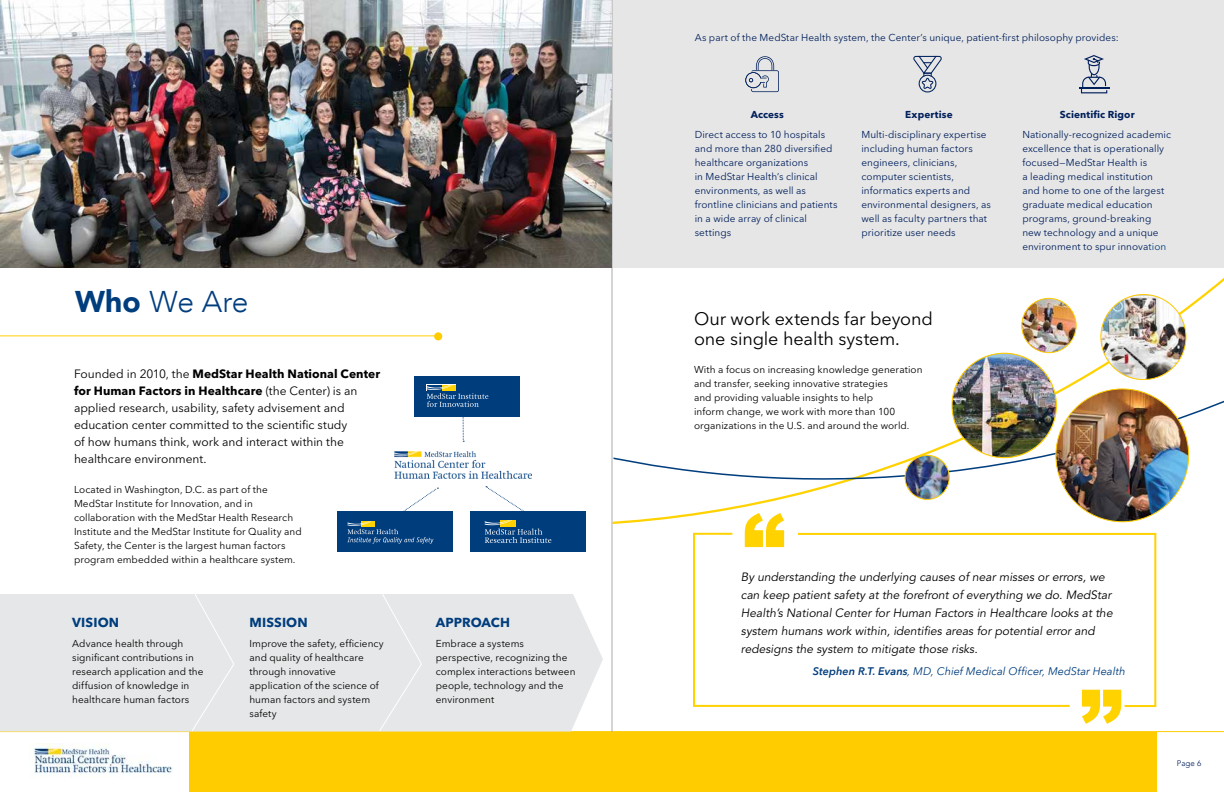
<style>
.page{position:relative;width:1224px;height:792px;background:#fff}
.page>*{position:absolute;margin:0;border:0;box-sizing:border-box;transform-origin:0 0}
.t1{font:900 85.5px "Arial";color:#ffd200}
.t2{font:300 30px "Avenir";color:#003d7d}
.t3{font:18px/20px "Avenir Next LT Pro";letter-spacing:-.005em;color:#000}
.t4{font:700 13px "Avenir Next LT Pro";letter-spacing:.01em;color:#003d7d}
.t5{font:italic 12px/18px "Avenir LT Std";color:#000}
.t6{font:12px/17px "Avenir Next LT Pro";letter-spacing:-.005em;color:#000}
.t7{font:italic 11px "Avenir Next";color:#003d7d}
.t8{font:10px/14px "Avenir Next LT Pro";letter-spacing:.005em;color:#000}
.t9{font:10px/14px "Avenir Next LT Pro";letter-spacing:.005em;color:#001f5b}
.t10{font:700 10px "Avenir Next LT Pro";letter-spacing:.01em;color:#001f5b}
.t11{font:300 8px "Avenir";color:#001f5b}
.s1{font-weight:900}
.s2{font-weight:700}
.s3{color:#003d7d}
.s4{font-weight:600}
</style>
<div class="page">
<img style="left:34px;top:743px;width:138px;height:32px">
<hr style="left:0;top:731px;width:1224px;height:1px;background:#fc0">
<div style="left:612px;top:0;width:612px;height:268px;background:#e6e6e6"></div>
<div style="left:0;top:594px;width:603px;height:138px;background:#e6e7e8"></div>
<hr style="left:612px;top:0;width:1px;height:792px;background:#ababab">
<svg style="left:1072px;top:532px;width:85px;height:175px"></svg>
<svg style="left:693px;top:532px;width:379px;height:175px"></svg>
<hr style="left:0;top:335px;width:436px;height:1px;background:#ffce00">
<div style="left:189px;top:732px;width:967px;height:60px;background:#fc0"></div>
<svg style="left:745px;top:56px;width:34px;height:36px"></svg>
<hr style="left:1079px;top:88px;width:30px;height:1px;background:#001f5b">
<svg style="left:1081px;top:55px;width:26px;height:38px"></svg>
<svg style="left:913px;top:56px;width:29px;height:36px"></svg>
<img style="left:0;top:0;width:612px;height:268px">
<div style="left:434px;top:332px;width:8px;height:8px;background:#fc0;border-radius:50%"></div>
<div style="left:191px;top:594px;width:44px;height:138px;background:#e6e7e8"></div>
<div style="left:378px;top:594px;width:45px;height:138px;background:#e6e7e8"></div>
<svg style="left:612px;top:246px;width:612px;height:280px"></svg>
<svg style="left:612px;top:347px;width:612px;height:139px"></svg>
<img style="left:1022px;top:298px;width:54px;height:55px;border-radius:27px">
<div style="left:1022px;top:298px;width:54px;height:55px;border:1px solid #fc0;border-radius:50%"></div>
<img style="left:905px;top:455px;width:44px;height:45px">
<div style="left:905px;top:455px;width:45px;height:45px;border:1px solid #fc0;border-radius:50%"></div>
<img style="left:952px;top:353px;width:104px;height:105px;border-radius:52px">
<img style="left:1101px;top:296px;width:85px;height:84px">
<img style="left:1056px;top:389px;width:133px;height:133px;border-radius:66px">
<img style="left:394px;top:451px;width:138px;height:28px">
<div style="left:414px;top:376px;width:105px;height:40px;background:#003d7d"></div>
<div style="left:426px;top:385px;width:30px;height:6px;background:#fff"></div>
<svg style="left:427px;top:385px;width:61px;height:57px"></svg>
<div style="left:337px;top:512px;width:116px;height:40px;background:#003d7d"></div>
<div style="left:470px;top:511px;width:116px;height:40px;background:#003d7d"></div>
<svg style="left:347px;top:488px;width:91px;height:56px"></svg>
<svg style="left:485px;top:486px;width:66px;height:57px"></svg>
<h2 class="t2" style="left:75px;top:284px;width:175px"><span class="s1">Who</span> We Are</h2>
<p class="t6" style="left:74px;top:365px;width:308px">Founded in 2010, the <span class="s2">MedStar Health National Center for Human Factors in Healthcare</span> (the Center) is an applied research, usability, safety advisement and education center committed to the scientific study<br>of how humans think, work and interact within the healthcare environment.</p>
<p class="t8" style="left:74px;top:482px;width:229px">Located in Washington, D.C. as part of the MedStar Institute for Innovation, and in collaboration with the MedStar Health Research Institute and the MedStar Institute for Quality and Safety, the Center is the largest human factors program embedded within a healthcare system.</p>
<h3 class="t4" style="left:72px;top:614px;width:49px">VISION</h3>
<h3 class="t4" style="left:249px;top:614px;width:60px">MISSION</h3>
<h3 class="t4" style="left:436px;top:614px;width:76px">APPROACH</h3>
<p class="t8" style="left:249px;top:637px;width:136px">Improve the safety, efficiency and quality of healthcare through innovative application of the science of human factors and system safety</p>
<p class="t8" style="left:436px;top:637px;width:141px">Embrace a systems perspective, recognizing the complex interactions between people, technology and the environment</p>
<p class="t8" style="left:72px;top:637px;width:133px">Advance health through significant contributions in research application and the diffusion of knowledge in healthcare human factors</p>
<p class="t9" style="left:695px;top:30px;width:426px">As part of the MedStar Health system, the Center’s unique, patient-first philosophy provides:</p>
<p class="t10" style="left:751px;top:108px;width:35px">Access</p>
<p class="t9" style="left:695px;top:128px;width:144px">Direct access to 10 hospitals and more than 280 diversified healthcare organizations<br>in MedStar Health’s clinical environments, as well as frontline clinicians and patients in a wide array of clinical settings</p>
<p class="t10" style="left:905px;top:108px;width:49px">Expertise</p>
<p class="t9" style="left:861px;top:128px;width:131px">Multi-disciplinary expertise including human factors engineers, clinicians, computer scientists, informatics experts and environmental designers, as well as faculty partners that prioritize user needs</p>
<h3 class="t3" style="left:694px;top:308px;width:240px">Our work extends far beyond one single health system.</h3>
<p class="t8" style="left:694px;top:362px;width:230px">With a focus on increasing knowledge generation and transfer, seeking innovative strategies<br>and providing valuable insights to help<br>inform change, we work with more than 100 organizations in the U.S. and around the world.</p>
<p class="t10" style="left:1060px;top:108px;width:76px">Scientific Rigor</p>
<p class="t9" style="left:1022px;top:128px;width:150px">Nationally-recognized academic excellence that is operationally focused—MedStar Health is<br>a leading medical institution and home to one of the largest graduate medical education programs, ground-breaking new technology and a unique environment to spur innova<span class="s3">tion</span></p>
<h1 class="t1" style="left:742px;top:483px;width:44px">“</h1>
<p class="t5" style="left:741px;top:568px;width:373px">By understanding the underlying causes of near misses or errors, we can keep patient safety at the forefront of everything we do. MedStar Health’s National Center for Human Factors in Healthcare looks at the system humans work within, identifies areas for potential error and redesigns the system to mitigate those risks.</p>
<p class="t7" style="left:813px;top:662px;width:314px"><span class="s4">Stephen R.T. Evans</span>, MD, Chief Medical Officer, MedStar Health</p>
<h1 class="t1" style="left:1124px;top:754px;width:44px;rotate:-180deg">“</h1>
<p class="t11" style="left:1177px;top:759px;width:26px">Page 6</p>
</div>
